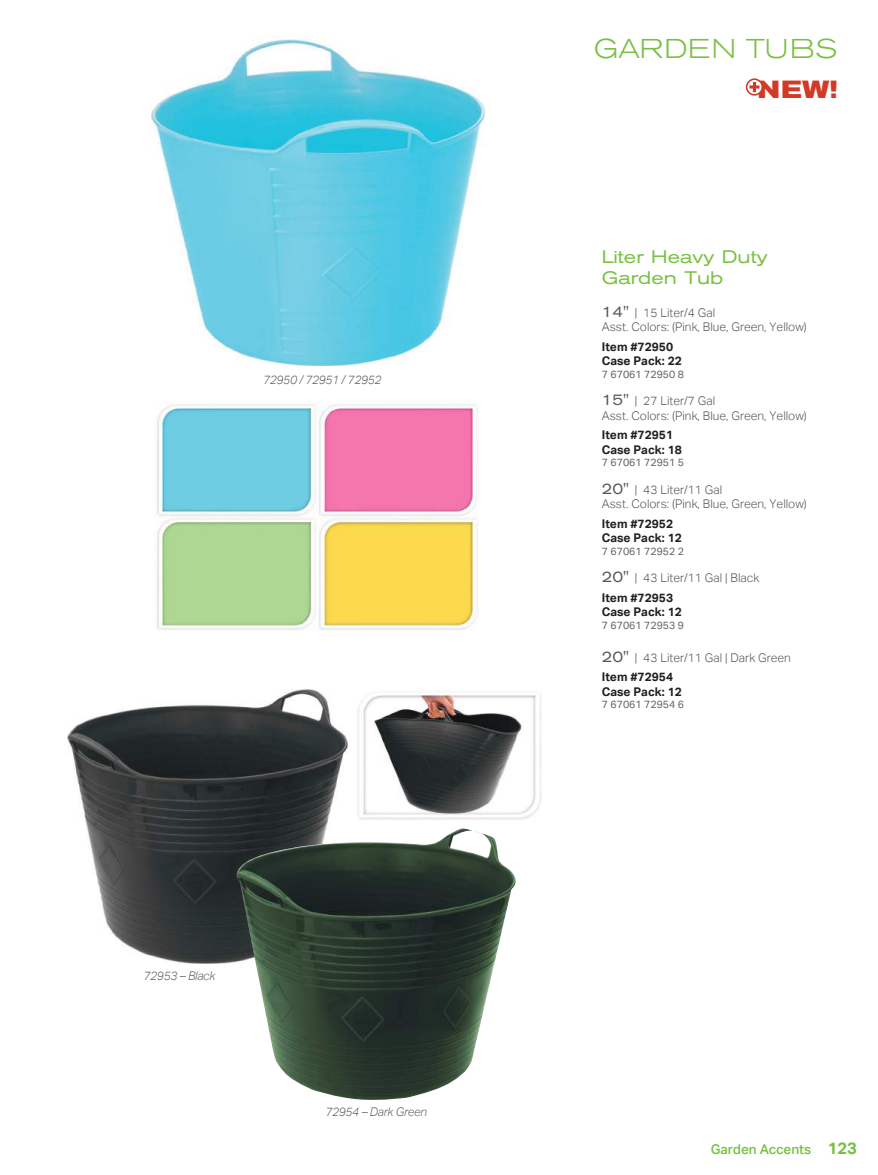
<style>
.page{position:relative;width:878px;height:1175px;background:#fff}
.page>*{position:absolute;margin:0;border:0;box-sizing:border-box;transform-origin:0 0}
.t1{font:300 expanded 27px "Akzidenz Grotesk BE";letter-spacing:.02em;color:#78c041}
.t2{font:700 expanded 24.6px "Akzidenz Grotesk BE";color:#d23926}
.t3{font:expanded 18px/21.6px "Akzidenz Grotesk BE";color:#78c041}
.t4{font:500 13.5px "Aktiv Grotesk";color:#78c041}
.t5{font:300 12px/14.4px "Aktiv Grotesk";color:#56575a}
.t6{font:700 12px/14.4px "Aktiv Grotesk";color:#241f1f}
.t7{font:italic 300 12px "Aktiv Grotesk";letter-spacing:-.02em;color:#656365}
.t8{font:10.5px "Aktiv Grotesk";color:#656365}
.s1{font-family:"Akzidenz Grotesk BE";font-weight:400;font-stretch:expanded;font-size:15px}
.s2{font-weight:700;color:#241f1f}
.s3{font-weight:700;font-size:16.5px}
</style>
<div class="page">
<svg style="left:746px;top:79px;width:16px;height:16px"></svg>
<div style="left:745px;top:78px;width:18px;height:18px;border:2px solid #d23926;border-radius:50%"></div>
<svg style="left:749px;top:85px;width:10px;height:4px"></svg>
<svg style="left:752px;top:82px;width:4px;height:10px"></svg>
<img style="left:68px;top:689px;width:473px;height:274px">
<img style="left:236px;top:827px;width:280px;height:273px">
<img style="left:151px;top:39px;width:334px;height:326px">
<img style="left:156px;top:402px;width:322px;height:228px">
<p class="t7" style="left:263px;top:372px;width:120px">72950 / 72951 / 72952</p>
<p class="t7" style="left:143px;top:968px;width:73px">72953 – Black</p>
<p class="t7" style="left:325px;top:1104px;width:103px">72954 – Dark Green</p>
<h1 class="t1" style="left:594px;top:33px;width:245px">GARDEN TUBS</h1>
<h2 class="t2" style="left:757px;top:75px;width:82px">NEW!</h2>
<h3 class="t3" style="left:602px;top:246px;width:167px">Liter Heavy Duty<br>Garden Tub</h3>
<p class="t5" style="left:602px;top:305px;width:206px"><span class="s1">14"</span> | 15 Liter/4 Gal<br>Asst. Colors: (Pink, Blue, Green, Yellow)</p>
<p class="t6" style="left:602px;top:339px;width:82px">Item #72950<br>Case Pack: 22</p>
<p class="t8" style="left:602px;top:368px;width:84px">7 67061 72950 8</p>
<p class="t5" style="left:602px;top:394px;width:206px"><span class="s1">15"</span> | 27 Liter/7 Gal<br>Asst. Colors: (Pink, Blue, Green, Yellow)</p>
<p class="t6" style="left:602px;top:428px;width:82px">Item #72951<br>Case Pack: 18</p>
<p class="t8" style="left:602px;top:456px;width:84px">7 67061 72951 5</p>
<p class="t5" style="left:602px;top:482px;width:206px"><span class="s1">20"</span> | 43 Liter/11 Gal<br>Asst. Colors: (Pink, Blue, Green, Yellow)</p>
<p class="t6" style="left:602px;top:516px;width:82px">Item #72952<br>Case Pack: 12</p>
<p class="t8" style="left:602px;top:545px;width:84px">7 67061 72952 2</p>
<p class="t5" style="left:602px;top:568px;width:159px;line-height:19.5px"><span class="s1">20"</span> | 43 Liter/11 Gal | Black<br><span class="s2">Item #72953</span></p>
<p class="t6" style="left:602px;top:605px;width:82px">Case Pack: 12</p>
<p class="t8" style="left:602px;top:619px;width:84px">7 67061 72953 9</p>
<p class="t5" style="left:602px;top:648px;width:190px;line-height:19.5px"><span class="s1">20"</span> | 43 Liter/11 Gal | Dark Green<br><span class="s2">Item #72954</span></p>
<p class="t6" style="left:602px;top:684px;width:82px">Case Pack: 12</p>
<p class="t8" style="left:602px;top:698px;width:84px">7 67061 72954 6</p>
<p class="t4" style="left:710px;top:1141px;width:148px">Garden Accents <span class="s3">123</span></p>
</div>
